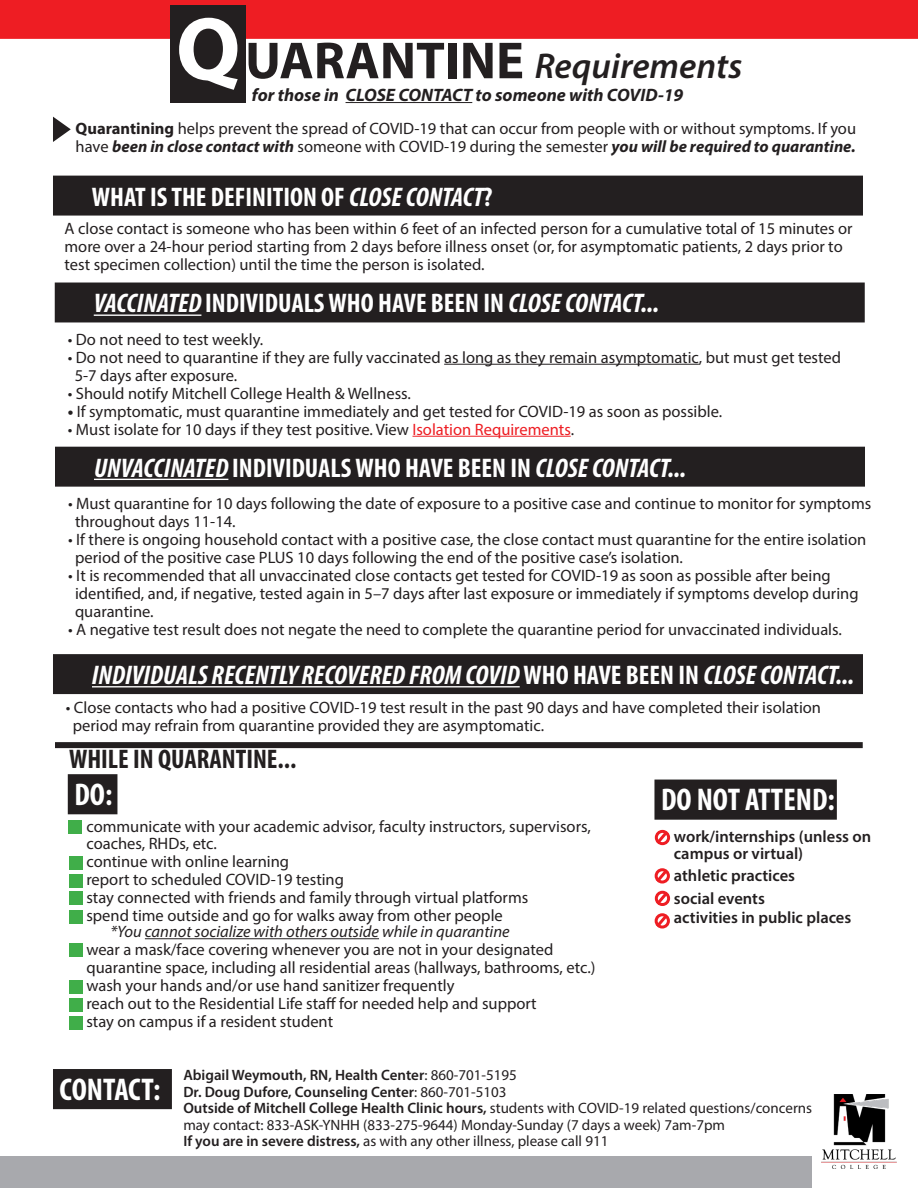
<style>
.page{position:relative;width:918px;height:1188px;background:#fff}
.page>*{position:absolute;margin:0;border:0;box-sizing:border-box;transform-origin:0 0}
.t1{font:700 90px "Myriad Pro";color:#fff}
.t2{font:italic 600 36px "Myriad Pro";color:#231f20}
.t3{font:700 condensed 31.5px "Myriad Pro";color:#fff}
.t4{font:italic 700 condensed 27px "Myriad Pro";color:#fff}
.t5{font:700 condensed 27px "Myriad Pro";color:#fff}
.t6{font:700 condensed 27px "Myriad Pro";color:#231f20}
.t7{font:italic 700 18px "Myriad Pro";color:#231f20}
.t8{font:16.5px/18px "Myriad Pro";color:#231f20}
.t9{font:600 16.5px/16.5px "Myriad Pro";color:#231f20}
.t10{font:italic 16.5px "Myriad Pro";color:#231f20}
.t11{font:15px "Myriad Pro";color:#231f20}
.t12{font:600 15px "Myriad Pro";color:#231f20}
.s1{font-weight:700;font-style:normal;font-size:52.5px}
.s2{font-weight:700}
.s3{font-weight:700;font-style:italic}
.s4{font-style:italic}
.s5{font-style:normal}
.s6{color:#ee1d23}
.s7{font-weight:400}
.s8{font-weight:600}
</style>
<div class="page">
<div style="left:69px;top:943px;width:14px;height:14px;background:#40ae49"></div>
<div style="left:0;top:1157px;width:811px;height:31px;background:#a8a9ad"></div>
<hr style="left:444px;top:364px;width:255px;height:1px;background:#231f20">
<hr style="left:413px;top:436px;width:158px;height:1px;background:#ee1d23">
<svg style="left:53px;top:117px;width:18px;height:25px"></svg>
<div style="left:53px;top:176px;width:810px;height:40px;background:#231f20"></div>
<div style="left:68px;top:774px;width:49px;height:40px;background:#231f20"></div>
<hr style="left:145px;top:938px;width:234px;height:1px;background:#231f20">
<div style="left:68px;top:820px;width:14px;height:13px;background:#40ae49"></div>
<div style="left:69px;top:910px;width:14px;height:14px;background:#40ae49"></div>
<div style="left:69px;top:856px;width:14px;height:14px;background:#40ae49"></div>
<div style="left:69px;top:874px;width:14px;height:14px;background:#40ae49"></div>
<div style="left:69px;top:891px;width:14px;height:14px;background:#40ae49"></div>
<div style="left:0;top:0;width:918px;height:39px;background:#ee1d23"></div>
<hr style="left:346px;top:102px;width:126px;height:1px;background:#231f20">
<div style="left:170px;top:5px;width:76px;height:98px;background:#231f20"></div>
<div style="left:55px;top:283px;width:810px;height:39px;background:#231f20"></div>
<hr style="left:94px;top:315px;width:107px;height:1px;background:#fff">
<div style="left:654px;top:780px;width:183px;height:40px;background:#231f20"></div>
<div style="left:69px;top:1016px;width:14px;height:14px;background:#40ae49"></div>
<div style="left:69px;top:998px;width:14px;height:14px;background:#40ae49"></div>
<div style="left:53px;top:1069px;width:119px;height:40px;background:#231f20"></div>
<svg style="left:654px;top:829px;width:16px;height:17px"></svg>
<svg style="left:654px;top:868px;width:16px;height:61px"></svg>
<img style="left:822px;top:1094px;width:74px;height:75px">
<div style="left:55px;top:447px;width:810px;height:40px;background:#231f20"></div>
<hr style="left:94px;top:479px;width:134px;height:1px;background:#fff">
<div style="left:53px;top:654px;width:810px;height:40px;background:#231f20"></div>
<hr style="left:92px;top:686px;width:428px;height:1px;background:#fff">
<div style="left:55px;top:742px;width:808px;height:6px;background:#231f20"></div>
<div style="left:69px;top:980px;width:14px;height:14px;background:#40ae49"></div>
<p class="t1" style="left:176px;top:-10px;width:66px">Q</p>
<p class="t2" style="left:245px;top:43px;width:499px"><span class="s1">UARANTINE</span> Requirements</p>
<p class="t7" style="left:252px;top:83px;width:433px">for those in CLOSE CONTACT to someone with COVID-19</p>
<p class="t8" style="left:76px;top:119px;width:782px"><span class="s2">Quarantining</span> helps prevent the spread of COVID-19 that can occur from people with or without symptoms. If you have <span class="s3">been in close contact with</span> someone with COVID-19 during the semester <span class="s3">you will be required to quarantine.</span></p>
<p class="t5" style="left:92px;top:180px;width:402px">WHAT IS THE DEFINITION OF <span class="s4">CLOSE CONTACT</span>?</p>
<p class="t8" style="left:65px;top:219px;width:790px">A close contact is someone who has been within 6 feet of an infected person for a cumulative total of 15 minutes or more over a 24-hour period starting from 2 days before illness onset (or, for asymptomatic patients, 2 days prior to test specimen collection) until the time the person is isolated.</p>
<p class="t4" style="left:94px;top:287px;width:567px">VACCINATED <span class="s5">INDIVIDUALS WHO HAVE BEEN IN</span> CLOSE CONTACT...</p>
<p class="t8" style="left:68px;top:330px;width:197px">• Do not need to test weekly.</p>
<p class="t8" style="left:68px;top:348px;width:775px">• Do not need to quarantine if they are fully vaccinated as long as they remain asymptomatic, but must get tested</p>
<p class="t8" style="left:75px;top:366px;width:164px">5-7 days after exposure.</p>
<p class="t8" style="left:68px;top:384px;width:345px">• Should notify Mitchell College Health &amp; Wellness.</p>
<p class="t8" style="left:68px;top:402px;width:656px"><span class="s2">•</span> If symptomatic, must quarantine immediately and get tested for COVID-19 as soon as possible.</p>
<p class="t8" style="left:68px;top:420px;width:508px">• Must isolate for 10 days if they test positive. View <span class="s6">Isolation Requirements</span>.</p>
<p class="t4" style="left:94px;top:451px;width:594px">UNVACCINATED <span class="s5">INDIVIDUALS WHO HAVE BEEN IN</span> CLOSE CONTACT...</p>
<p class="t8" style="left:68px;top:494px;width:805px">• Must quarantine for 10 days following the date of exposure to a positive case and continue to monitor for symptoms</p>
<p class="t8" style="left:75px;top:512px;width:162px">throughout days 11-14.</p>
<p class="t8" style="left:68px;top:530px;width:800px">• If there is ongoing household contact with a positive case, the close contact must quarantine for the entire isolation</p>
<p class="t8" style="left:75px;top:548px;width:610px">period of the positive case PLUS 10 days following the end of the positive case’s isolation.</p>
<p class="t8" style="left:68px;top:566px;width:764px">• It is recommended that all unvaccinated close contacts get tested for COVID-19 as soon as possible after being</p>
<p class="t8" style="left:75px;top:584px;width:785px">identified, and, if negative, tested again in 5–7 days after last exposure or immediately if symptoms develop during</p>
<p class="t8" style="left:75px;top:602px;width:80px">quarantine.</p>
<p class="t8" style="left:68px;top:620px;width:775px">• A negative test result does not negate the need to complete the quarantine period for unvaccinated individuals.</p>
<p class="t4" style="left:92px;top:658px;width:764px">INDIVIDUALS RECENTLY RECOVERED FROM COVID<span class="s5">WHO HAVE BEEN IN</span> CLOSE CONTACT...</p>
<p class="t8" style="left:66px;top:698px;width:757px">• Close contacts who had a positive COVID-19 test result in the past 90 days and have completed their isolation</p>
<p class="t8" style="left:73px;top:716px;width:473px">period may refrain from quarantine provided they are asymptomatic.</p>
<p class="t6" style="left:69px;top:743px;width:229px">WHILE IN QUARANTINE...</p>
<p class="t3" style="left:74px;top:775px;width:39px">DO:</p>
<p class="t8" style="left:86px;top:818px;width:506px;line-height:16.5px">communicate with your academic advisor, faculty instructors, supervisors, coaches, RHDs, etc.</p>
<p class="t8" style="left:86px;top:852px;width:204px">continue with online learning</p>
<p class="t8" style="left:86px;top:870px;width:259px">report to scheduled COVID-19 testing</p>
<p class="t8" style="left:86px;top:888px;width:443px">stay connected with friends and family through virtual platforms</p>
<p class="t8" style="left:86px;top:906px;width:418px">spend time outside and go for walks away from other people</p>
<p class="t10" style="left:110px;top:921px;width:401px">*You cannot socialize with others outside while in quarantine</p>
<p class="t8" style="left:86px;top:940px;width:511px">wear a mask/face covering whenever you are not in your designated quarantine space, including all residential areas (hallways, bathrooms, etc.)</p>
<p class="t8" style="left:86px;top:976px;width:370px">wash your hands and/or use hand sanitizer frequently</p>
<p class="t8" style="left:86px;top:994px;width:452px">reach out to the Residential Life staff for needed help and support</p>
<p class="t8" style="left:86px;top:1012px;width:248px">stay on campus if a resident student</p>
<p class="t3" style="left:661px;top:780px;width:175px">DO NOT ATTEND:</p>
<p class="t9" style="left:674px;top:828px;width:199px">work/internships (unless on campus or virtual)</p>
<p class="t9" style="left:674px;top:867px;width:123px">athletic practices</p>
<p class="t9" style="left:674px;top:890px;width:93px">social events</p>
<p class="t9" style="left:674px;top:909px;width:179px">activities in public places</p>
<p class="t3" style="left:60px;top:1070px;width:103px">CONTACT:</p>
<p class="t12" style="left:183px;top:1066px;width:335px">Abigail Weymouth, RN, Health Center<span class="s7">: 860-701-5195</span></p>
<p class="t12" style="left:183px;top:1082px;width:325px">Dr. Doug Dufore, Counseling Center<span class="s7">: 860-701-5103</span></p>
<p class="t11" style="left:183px;top:1099px;width:630px"><span class="s8">Outside of Mitchell College Health Clinic hours,</span> students with COVID-19 related questions/concerns</p>
<p class="t11" style="left:183px;top:1115px;width:543px">may contact: 833-ASK-YNHH (833-275-9644) Monday-Sunday (7 days a week) 7am-7pm</p>
<p class="t11" style="left:183px;top:1132px;width:427px"><span class="s8">If you are in severe distress,</span> as with any other illness, please call 911</p>
</div>
